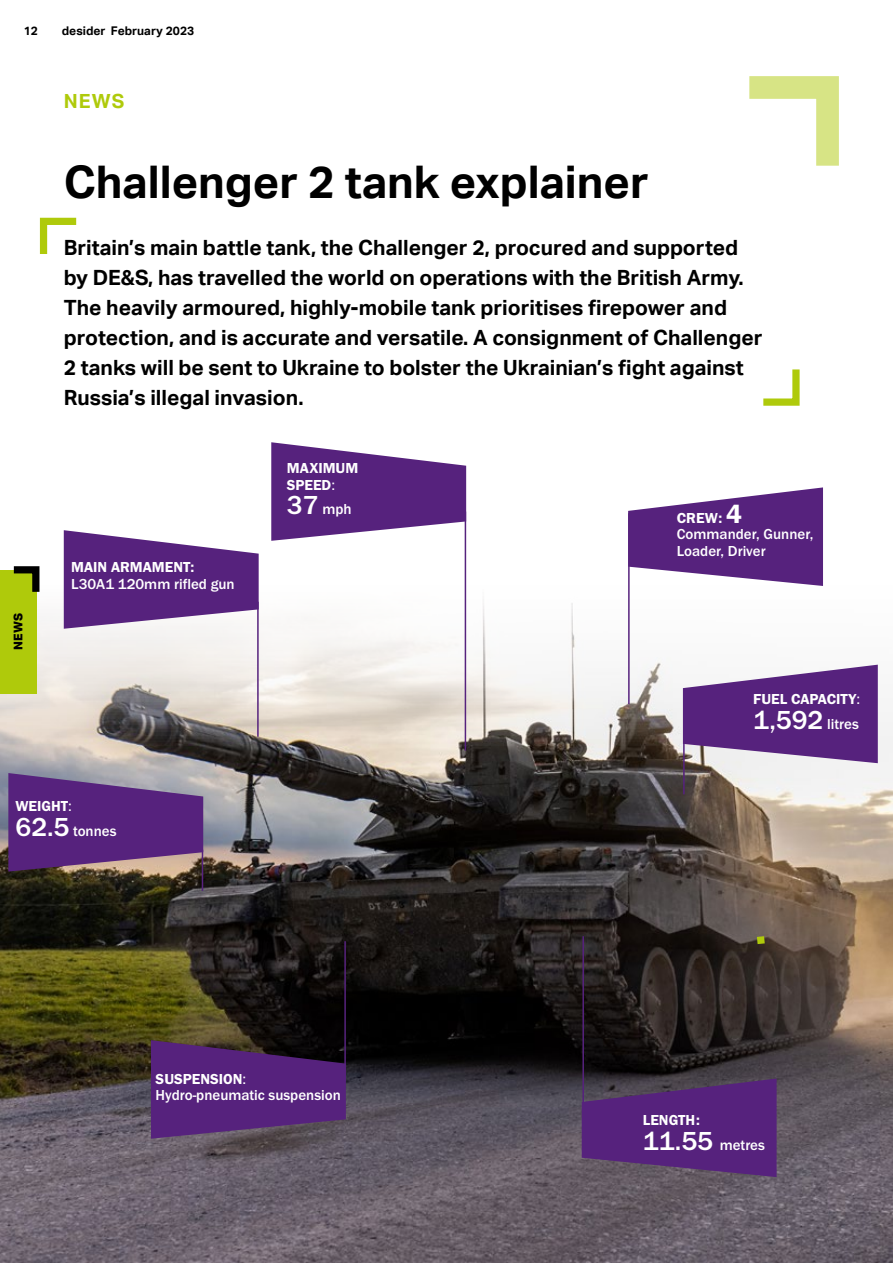
<style>
.page{position:relative;width:893px;height:1263px;background:#fff}
.page>*{position:absolute;margin:0;border:0;box-sizing:border-box;transform-origin:0 0}
.t1{font:700 45px "Aktiv Grotesk";color:#000}
.t2{font:700 21px/30px "Aktiv Grotesk";color:#000}
.t3{font:700 19.5px "Aktiv Grotesk";color:#afca0b}
.t4{font:500 15px/16.5px "Franklin Gothic URW";color:#fff}
.t5{font:15px/16.5px "Franklin Gothic URW Dem";color:#fff}
.t6{font:700 12px "Aktiv Grotesk";color:#000}
.t7{font:800 12px "Aktiv Grotesk";color:#000}
.s1{font-family:"Franklin Gothic URW Boo"}
.s2{font-size:27px}
</style>
<div class="page">
<svg style="left:763px;top:369px;width:37px;height:37px"></svg>
<svg style="left:749px;top:76px;width:90px;height:90px"></svg>
<svg style="left:39px;top:217px;width:38px;height:37px"></svg>
<img style="left:0;top:468px;width:893px;height:795px">
<svg style="left:8px;top:773px;width:195px;height:98px;background:#693e84"></svg>
<svg style="left:628px;top:487px;width:195px;height:99px"></svg>
<svg style="left:582px;top:1078px;width:195px;height:99px;background:#552b74"></svg>
<svg style="left:683px;top:665px;width:195px;height:98px"></svg>
<svg style="left:64px;top:530px;width:195px;height:99px"></svg>
<svg style="left:271px;top:442px;width:195px;height:99px"></svg>
<svg style="left:151px;top:1040px;width:195px;height:99px;background:#50266c"></svg>
<hr style="left:683px;top:690px;width:2px;height:104px;background:#56227d">
<svg style="left:749px;top:932px;width:23px;height:16px"></svg>
<hr style="left:257px;top:602px;width:2px;height:135px;background:#56227d">
<hr style="left:465px;top:511px;width:1px;height:239px;background:#56227d">
<hr style="left:628px;top:513px;width:2px;height:191px;background:#56227d">
<hr style="left:202px;top:850px;width:1px;height:41px;background:#56227d">
<hr style="left:344px;top:941px;width:2px;height:140px;background:#56227d">
<hr style="left:582px;top:936px;width:2px;height:167px;background:#56227d">
<div style="left:0;top:570px;width:37px;height:123px;background:#afca0b"></div>
<svg style="left:7px;top:563px;width:36px;height:36px"></svg>
<p class="t6" style="left:24px;top:24px;width:16px">12</p>
<p class="t6" style="left:62px;top:24px;width:134px">desider February 2023</p>
<p class="t3" style="left:64px;top:90px;width:62px">NEWS</p>
<h1 class="t1" style="left:64px;top:156px;width:587px">Challenger 2 tank explainer</h1>
<p class="t2" style="left:64px;top:233px;width:700px">Britain’s main battle tank, the Challenger 2, procured and supported by DE&amp;S, has travelled the world on operations with the British Army.<br>The heavily armoured, highly-mobile tank prioritises firepower and protection, and is accurate and versatile. A consignment of Challenger 2 tanks will be sent to Ukraine to bolster the Ukrainian’s fight against Russia’s illegal invasion.</p>
<p class="t7" style="left:11px;top:650px;width:39px;rotate:-90deg">NEWS</p>
<p class="t5" style="left:71px;top:559px;width:125px">MAIN ARMAMENT:</p>
<p class="t4" style="left:71px;top:575px;width:165px">L30A1 120mm rifled gun</p>
<p class="t5" style="left:287px;top:460px;width:73px">MAXIMUM<br>SPEED<span class="s1">:</span></p>
<p class="t4" style="left:287px;top:501px;width:66px"><span class="s2">37</span> mph</p>
<p class="t5" style="left:16px;top:798px;width:58px">WEIGHT<span class="s1">:</span></p>
<p class="t4" style="left:16px;top:823px;width:102px"><span class="s2">62.5</span> tonnes</p>
<p class="t5" style="left:156px;top:1070px;width:92px">SUSPENSION<span class="s1">:</span></p>
<p class="t4" style="left:156px;top:1087px;width:187px">Hydro-pneumatic suspension</p>
<p class="t5" style="left:677px;top:509px;width:67px">CREW: <span class="s2">4</span></p>
<p class="t4" style="left:677px;top:526px;width:138px">Commander, Gunner,<br>Loader, Driver</p>
<p class="t5" style="left:753px;top:691px;width:108px">FUEL CAPACITY<span class="s1">:</span></p>
<p class="t4" style="left:753px;top:715px;width:107px"><span class="s2">1,592</span> litres</p>
<p class="t5" style="left:643px;top:1111px;width:59px">LENGTH:</p>
<p class="t4" style="left:643px;top:1136px;width:124px"><span class="s2">11.55</span> metres</p>
</div>
